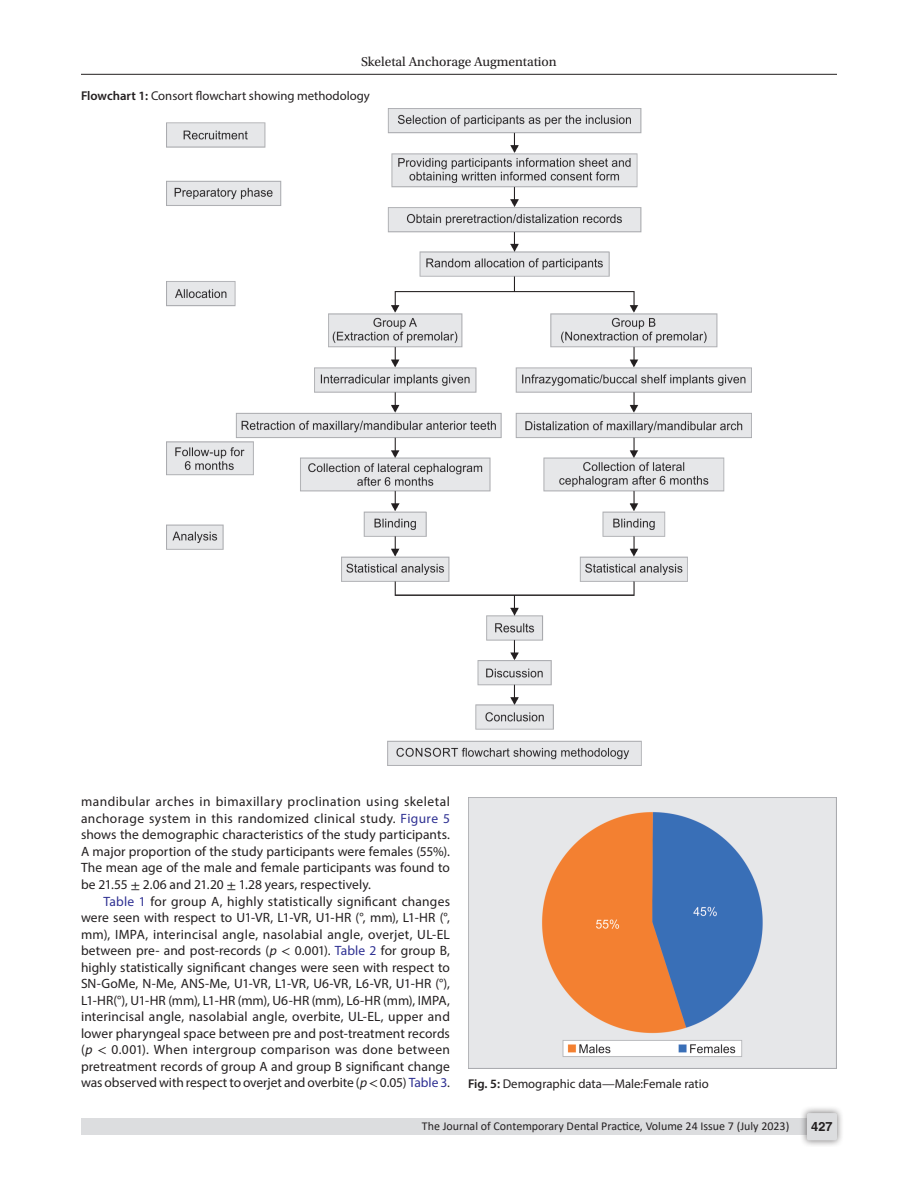
<style>
.page{position:relative;width:918px;height:1188px;background:#fff}
.page>*{position:absolute;margin:0;border:0;box-sizing:border-box;transform-origin:0 0}
.Para-Indent{font:13.5px/16.5px "Myriad Pro";letter-spacing:-.005em;color:#231f20;text-align:justify}
.Para-NoIndent{font:13.5px/16.5px "Myriad Pro";letter-spacing:.005em;color:#231f20;text-align:justify}
.t1{font:13.5px "Utopia Std";color:#231f20}
.FigCaption{font:12.75px "Myriad Pro";color:#231f20}
.t2{font:700 12.75px "Helvetica LT Std";color:#231f20}
.t3{font:12px "Calibri";color:#231f20}
.s1{font-weight:600}
.s2{color:#2e3092}
.s3{font-family:"STIX General"}
.s4{font-style:italic}
</style>
<div class="page">
<hr style="left:81px;top:74px;width:756px;height:1px;background:#231f20">
<div style="left:81px;top:1119px;width:756px;height:16px;background:#dcdddf"></div>
<div style="left:800px;top:1106px;width:44px;height:41px;background:#231f20;opacity:.61"></div>
<div style="left:807px;top:1113px;width:30px;height:27px;background:#dcdddf;border-radius:2px"></div>
<img style="left:166px;top:109px;width:586px;height:657px">
<img style="left:468px;top:798px;width:368px;height:271px">
<p class="t1" style="left:361px;top:55px;width:197px">Skeletal Anchorage Augmentation</p>
<p class="FigCaption" style="left:81px;top:87px;width:290px"><span class="s1">Flowchart 1:</span> Consort flowchart showing methodology</p>
<p class="Para-NoIndent" style="left:81px;top:793px;width:371px">mandibular arches in bimaxillary proclination using skeletal anchorage system in this randomized clinical study. <span class="s2">Figure 5 </span>shows the demographic characteristics of the study participants.<br>A major proportion of the study participants were females (55%).<br>The mean age of the male and female participants was found to be 21.55 <span class="s3">±</span> 2.06 and 21.20 <span class="s3">±</span> 1.28 years, respectively.</p>
<p class="Para-Indent" style="left:81px;top:893px;width:371px;text-indent:22px"><span class="s2">Table 1</span> for group A, highly statistically significant changes were seen with respect to U1-VR, L1-VR, U1-HR (°, mm), L1-HR (°, mm), IMPA, interincisal angle, nasolabial angle, overjet, UL-EL between pre- and post-records (<span class="s4">p</span> <span class="s3">&lt;</span> 0.001). <span class="s2">Table 2</span> for group B, highly statistically significant changes were seen with respect to SN-GoMe, N-Me, ANS-Me, U1-VR, L1-VR, U6-VR, L6-VR, U1-HR (°), L1-HR(°), U1-HR (mm), L1-HR (mm), U6-HR (mm), L6-HR (mm), IMPA, interincisal angle, nasolabial angle, overbite, UL-EL, upper and lower pharyngeal space between pre and post-treatment records (<span class="s4">p</span> <span class="s3">&lt;</span> 0.001). When intergroup comparison was done between pretreatment records of group A and group B significant change was observed with respect to overjet and overbite (<span class="s4">p</span> <span class="s3">&lt;</span> 0.05) <span class="s2">Table 3</span>.</p>
<p class="FigCaption" style="left:468px;top:1075px;width:242px"><span class="s1">Fig. 5:</span> Demographic data—Male:Female ratio</p>
<p class="t3" style="left:422px;top:1117px;width:369px">The Journal of Contemporary Dental Practice, Volume 24 Issue 7 (July 2023)</p>
<p class="t2" style="left:811px;top:1119px;width:23px">427</p>
</div>
